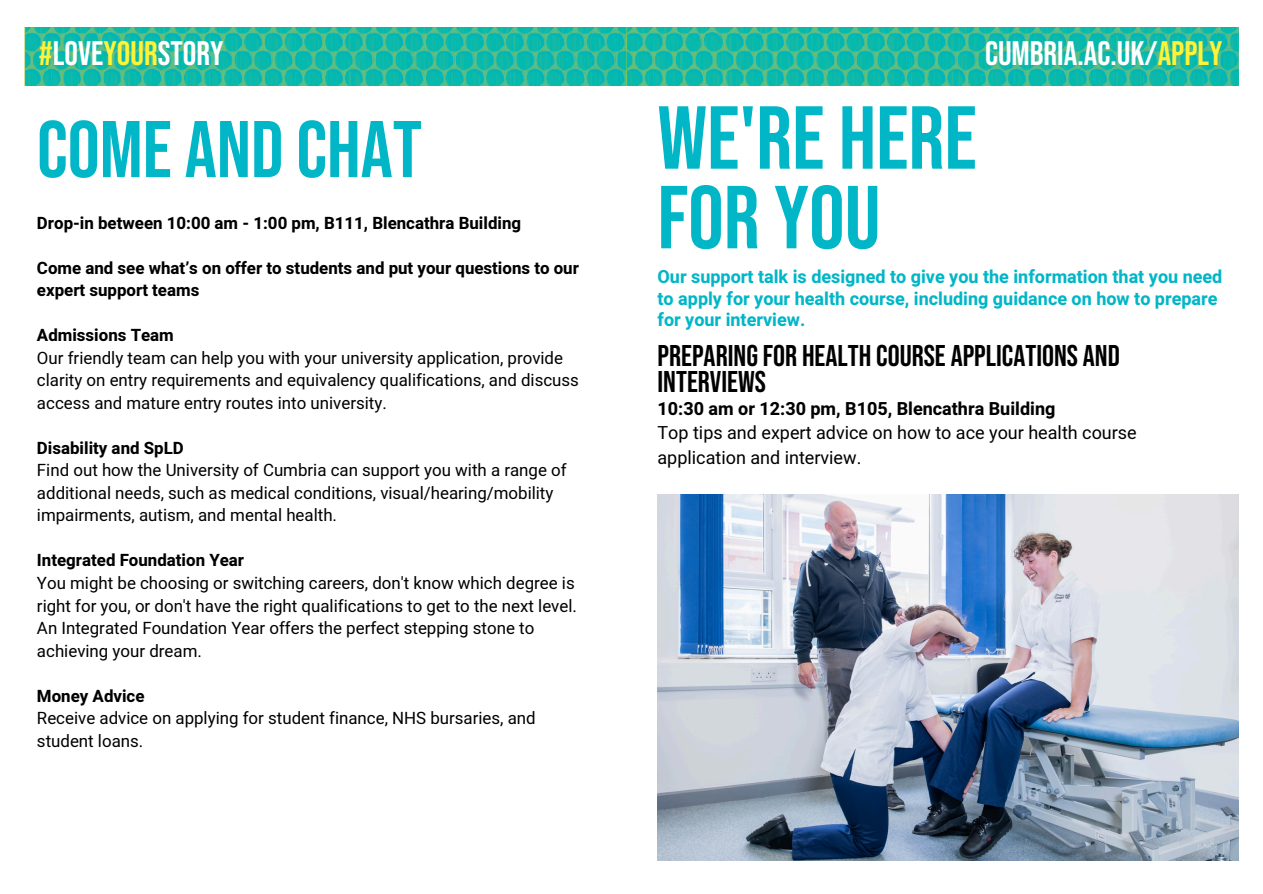
<style>
.page{position:relative;width:1263px;height:894px;background:#fff}
.page>*{position:absolute;margin:0;border:0;box-sizing:border-box;transform-origin:0 0}
.t1{font:89.1px/79.5px "Bebas Neue";color:#00b6c7}
.t2{font:80.1px "Bebas Neue";color:#00b6c7}
.t3{font:33.9px "Bebas Neue";color:#fff}
.t4{font:30px/25.8px "Bebas Neue";color:#000}
.t5{font:700 18px/21.3px "Heebo";color:#00b6c7}
.t6{font:18px/24.8px "Heebo";color:#000}
.t7{font:700 18px "Heebo";color:#000}
.t8{font:16.8px/22.5px "Heebo";color:#000}
.t9{font:700 16.8px/22.5px "Heebo";color:#000}
.s1{color:#fff337}
</style>
<div class="page">
<img style="left:25px;top:27px;width:602px;height:58px">
<img style="left:627px;top:27px;width:611px;height:58px">
<img style="left:657px;top:494px;width:581px;height:366px">
<p class="t3" style="left:39px;top:35px;width:186px"><span class="s1">#</span>LOVE<span class="s1">YOUR</span>STORY</p>
<h3 class="t3" style="left:985px;top:35px;width:239px">CUMBRIA.AC.UK/<span class="s1">APPLY</span></h3>
<h3 class="t2" style="left:37px;top:105px;width:386px">COME AND CHAT</h3>
<h2 class="t9" style="left:37px;top:212px;width:486px">Drop-in between 10:00 am - 1:00 pm, B111, Blencathra Building</h2>
<h4 class="t9" style="left:37px;top:257px;width:543px">Come and see what’s on offer to students and put your questions to our expert support teams</h4>
<h4 class="t9" style="left:37px;top:324px;width:138px">Admissions Team</h4>
<p class="t8" style="left:37px;top:347px;width:543px">Our friendly team can help you with your university application, provide clarity on entry requirements and equivalency qualifications, and discuss access and mature entry routes into university.</p>
<p class="t9" style="left:37px;top:437px;width:148px">Disability and SpLD</p>
<p class="t8" style="left:37px;top:459px;width:531px">Find out how the University of Cumbria can support you with a range of additional needs, such as medical conditions, visual/hearing/mobility impairments, autism, and mental health.</p>
<p class="t9" style="left:37px;top:549px;width:209px">Integrated Foundation Year</p>
<p class="t8" style="left:37px;top:572px;width:541px">You might be choosing or switching careers, don't know which degree is right for you, or don't have the right qualifications to get to the next level.<br>An Integrated Foundation Year offers the perfect stepping stone to achieving your dream.</p>
<p class="t9" style="left:37px;top:684px;width:109px">Money Advice</p>
<p class="t8" style="left:37px;top:707px;width:500px">Receive advice on applying for student finance, NHS bursaries, and student loans.</p>
<p class="t1" style="left:657px;top:102px;width:321px">WE'RE HERE<br>FOR YOU</p>
<h1 class="t5" style="left:657px;top:267px;width:566px">Our support talk is designed to give you the information that you need to apply for your health course, including guidance on how to prepare for your interview.</h1>
<h4 class="t4" style="left:657px;top:344px;width:464px">PREPARING FOR HEALTH COURSE APPLICATIONS AND<br>INTERVIEWS</h4>
<p class="t7" style="left:657px;top:395px;width:399px">10:30 am or 12:30 pm, B105, Blencathra Building</p>
<p class="t6" style="left:657px;top:421px;width:481px">Top tips and expert advice on how to ace your health course application and interview.</p>
</div>
